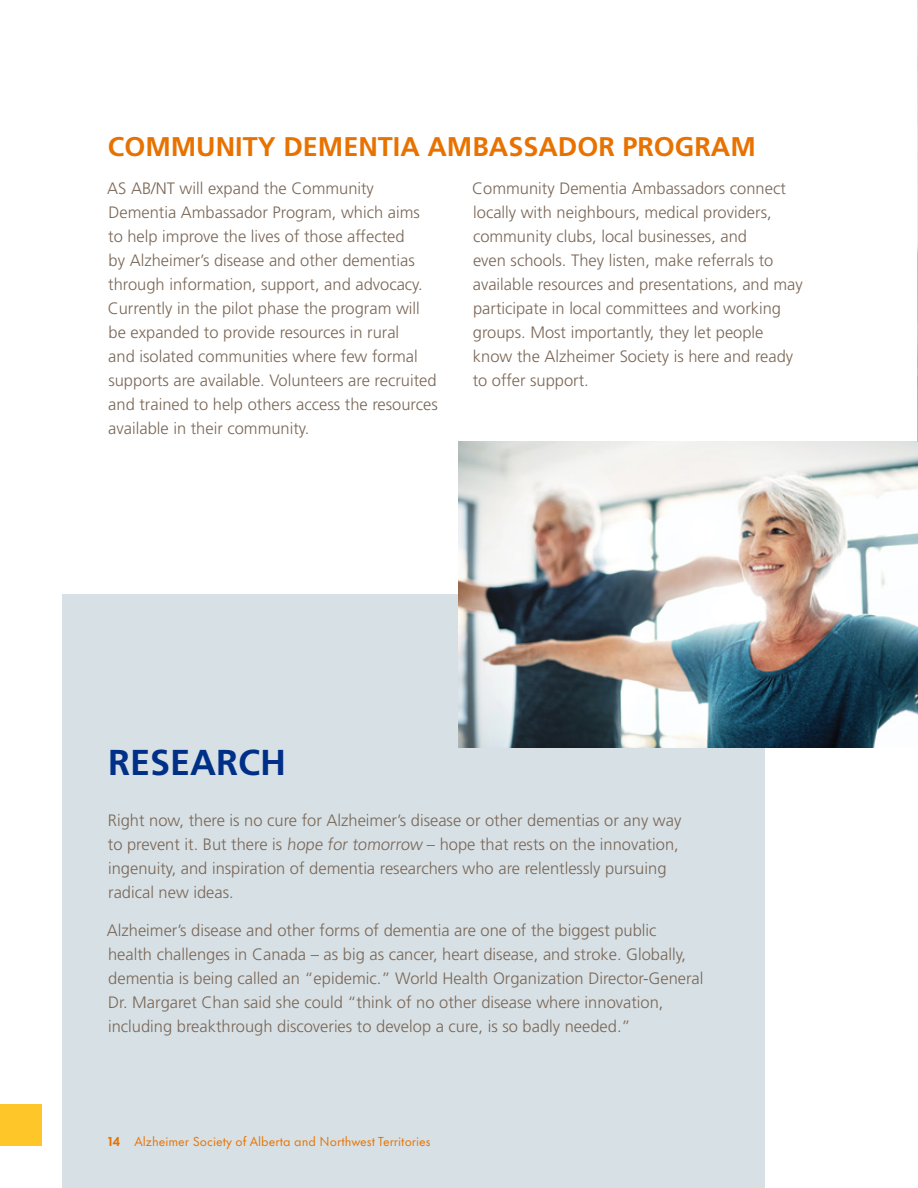
<style>
.page{position:relative;width:918px;height:1188px;background:#fff}
.page>*{position:absolute;margin:0;border:0;box-sizing:border-box;transform-origin:0 0}
.t1{font:700 36px "Frutiger";color:#002f87}
.t2{font:700 27px "Frutiger";color:#e87200}
.t3{font:300 16.5px/24px "Frutiger";color:#7b6756}
.t4{font:12px "Futura Now Text";color:#e87200}
.s1{font-weight:700}
</style>
<div class="page">
<div style="left:63px;top:594px;width:702px;height:594px;background:#d6e0e5"></div>
<img style="left:459px;top:441px;width:459px;height:306px">
<img style="left:917px;top:0;width:1px;height:441px">
<div style="left:0;top:1104px;width:42px;height:42px;background:#ffc629"></div>
<h2 class="t2" style="left:108px;top:131px;width:649px">COMMUNITY DEMENTIA AMBASSADOR PROGRAM</h2>
<p class="t3" style="left:107px;top:176px;width:332px">AS AB/NT will expand the Community Dementia Ambassador Program, which aims<br>to help improve the lives of those affected<br>by Alzheimer’s disease and other dementias through information, support, and advocacy.<br>Currently in the pilot phase the program will be expanded to provide resources in rural<br>and isolated communities where few formal supports are available. Volunteers are recruited and trained to help others access the resources available in their community.</p>
<p class="t3" style="left:472px;top:176px;width:332px">Community Dementia Ambassadors connect locally with neighbours, medical providers, community clubs, local businesses, and<br>even schools. They listen, make referrals to available resources and presentations, and may participate in local committees and working groups. Most importantly, they let people know the Alzheimer Society is here and ready to offer support.</p>
<h1 class="t1" style="left:108px;top:741px;width:180px">RESEARCH</h1>
<p class="t3" style="left:108px;top:808px;width:575px">Right now, there is no cure for Alzheimer’s disease or other dementias or any way to prevent it. But there is hope for tomorrow – hope that rests on the innovation, ingenuity, and inspiration of dementia researchers who are relentlessly pursuing radical new ideas.</p>
<p class="t3" style="left:107px;top:918px;width:598px">Alzheimer’s disease and other forms of dementia are one of the biggest public health challenges in Canada – as big as cancer, heart disease, and stroke. Globally, dementia is being called an “epidemic.” World Health Organization Director-General Dr. Margaret Chan said she could “think of no other disease where innovation, including breakthrough discoveries to develop a cure, is so badly needed.”</p>
<p class="t4" style="left:108px;top:1132px;width:324px"><span class="s1">14</span> Alzheimer Society of Alberta and Northwest Territories</p>
</div>
